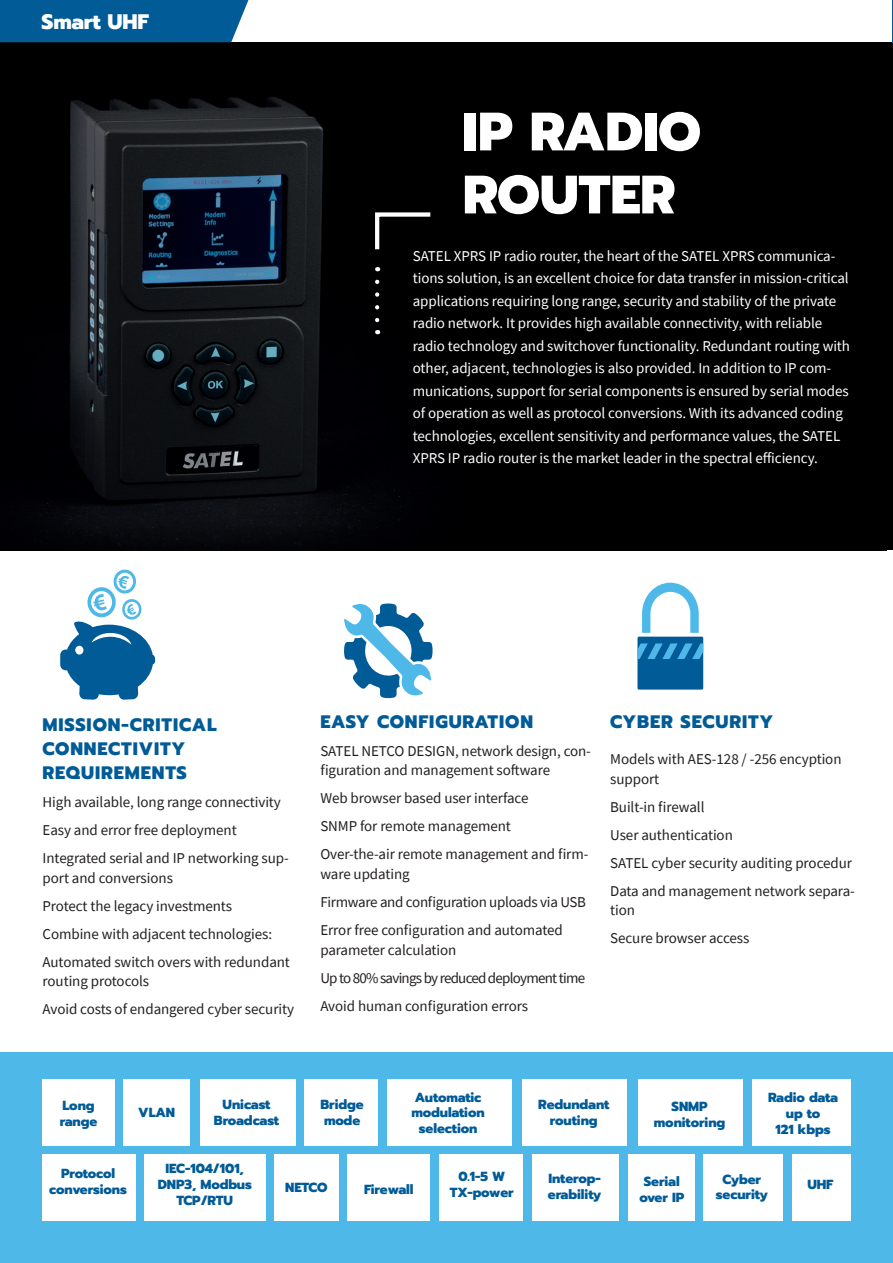
<style>
.page{position:relative;width:893px;height:1263px;background:#fff}
.page>*{position:absolute;margin:0;border:0;box-sizing:border-box;transform-origin:0 0}
.t1{font:800 54px/63px "Prompt";letter-spacing:-.005em;color:#fff}
.t2{font:800 20.85px "Prompt";letter-spacing:-.005em;color:#fff}
.Product_blue_HEAD{font:800 18px "Prompt";letter-spacing:.05em;color:#005b97}
.t3{font:15px/19.5px "Source Sans Pro";letter-spacing:-.005em;color:#231f20}
.t4{font:15px/22.5px "Source Sans Pro";letter-spacing:-.005em;color:#fff}
.t5{font:15px "Source Sans Pro";letter-spacing:-.05em;color:#231f20}
.t6{font:800 13.2px/15.8px "Prompt";letter-spacing:-.005em;color:#005b97;text-align:center}
</style>
<div class="page">
<img style="left:0;top:43px;width:887px;height:507px">
<div style="left:0;top:1052px;width:893px;height:211px;background:#4eb9e9"></div>
<div style="left:752px;top:1079px;width:98px;height:66px;background:#fff"></div>
<div style="left:43px;top:1154px;width:93px;height:66px;background:#fff"></div>
<div style="left:792px;top:1154px;width:58px;height:66px;background:#fff"></div>
<div style="left:533px;top:1154px;width:86px;height:66px;background:#fff"></div>
<div style="left:439px;top:1154px;width:83px;height:66px;background:#fff"></div>
<div style="left:703px;top:1154px;width:80px;height:66px;background:#fff"></div>
<div style="left:629px;top:1154px;width:66px;height:66px;background:#fff"></div>
<div style="left:347px;top:1154px;width:83px;height:66px;background:#fff"></div>
<div style="left:144px;top:1154px;width:121px;height:66px;background:#fff"></div>
<div style="left:305px;top:1079px;width:73px;height:66px;background:#fff"></div>
<div style="left:200px;top:1079px;width:96px;height:66px;background:#fff"></div>
<div style="left:124px;top:1079px;width:66px;height:66px;background:#fff"></div>
<div style="left:522px;top:1079px;width:105px;height:66px;background:#fff"></div>
<div style="left:274px;top:1154px;width:64px;height:66px;background:#fff"></div>
<div style="left:43px;top:1079px;width:72px;height:66px;background:#fff"></div>
<div style="left:638px;top:1079px;width:105px;height:66px;background:#fff"></div>
<div style="left:0;top:0;width:248px;height:42px;background:#005b97"></div>
<svg style="left:373px;top:210px;width:62px;height:43px;background:#232324"></svg>
<svg style="left:375px;top:282px;width:4px;height:52px"></svg>
<svg style="left:344px;top:603px;width:89px;height:95px"></svg>
<svg style="left:637px;top:583px;width:66px;height:107px"></svg>
<hr style="left:892px;top:0;width:1px;height:42px;background:#005b97">
<svg style="left:60px;top:569px;width:95px;height:131px"></svg>
<div style="left:387px;top:1079px;width:124px;height:66px;background:#fff"></div>
<p class="t2" style="left:42px;top:6px;width:109px">Smart UHF</p>
<p class="t1" style="left:463px;top:100px;width:240px">IP RADIO<br>ROUTER</p>
<p class="t4" style="left:413px;top:244px;width:439px">SATEL XPRS IP radio router, the heart of the SATEL XPRS communica&shy;tions solution, is an excellent choice for data transfer in mission-critical applications requiring long range, security and stability of the private radio network. It provides high available connectivity, with reliable radio technology and switchover functionality. Redundant routing with other, adjacent, technologies is also provided. In addition to IP com&shy;munications, support for serial components is ensured by serial modes of operation as well as protocol conversions. With its advanced coding technologies, excellent sensitivity and performance values, the SATEL XPRS IP radio router is the market leader in the spectral efficiency.</p>
<p class="Product_blue_HEAD" style="left:43px;top:711px;width:176px">MISSION-CRITICAL</p>
<p class="Product_blue_HEAD" style="left:43px;top:735px;width:144px">CONNECTIVITY</p>
<p class="Product_blue_HEAD" style="left:43px;top:759px;width:146px">REQUIREMENTS</p>
<p class="t3" style="left:43px;top:792px;width:240px">High available, long range connectivity</p>
<p class="t3" style="left:43px;top:820px;width:196px">Easy and error free deployment</p>
<p class="t3" style="left:43px;top:848px;width:248px">Integrated serial and IP networking sup&shy;port and conversions</p>
<p class="t3" style="left:43px;top:896px;width:191px">Protect the legacy investments</p>
<p class="t3" style="left:43px;top:924px;width:231px">Combine with adjacent technologies:</p>
<p class="t3" style="left:43px;top:952px;width:249px">Automated switch overs with redundant routing protocols</p>
<p class="t3" style="left:43px;top:999px;width:253px">Avoid costs of endangered cyber security</p>
<p class="Product_blue_HEAD" style="left:320px;top:708px;width:214px">EASY CONFIGURATION</p>
<p class="t3" style="left:320px;top:741px;width:272px">SATEL NETCO DESIGN, network design, con&shy;figuration and management software</p>
<p class="t3" style="left:320px;top:789px;width:210px">Web browser based user interface</p>
<p class="t3" style="left:320px;top:817px;width:192px">SNMP for remote management</p>
<p class="t3" style="left:320px;top:845px;width:270px">Over-the-air remote management and firm&shy;ware updating</p>
<p class="t3" style="left:320px;top:892px;width:267px">Firmware and configuration uploads via USB</p>
<p class="t3" style="left:320px;top:920px;width:244px">Error free configuration and automated parameter calculation</p>
<p class="t5" style="left:320px;top:968px;width:266px">Up to 80% savings by reduced deployment time</p>
<p class="t3" style="left:320px;top:996px;width:209px">Avoid human configuration errors</p>
<p class="Product_blue_HEAD" style="left:610px;top:708px;width:165px">CYBER SECURITY</p>
<p class="t3" style="left:610px;top:749px;width:233px">Models with AES-128 / -256 encyption support</p>
<p class="t3" style="left:610px;top:797px;width:96px">Built-in firewall</p>
<p class="t3" style="left:610px;top:825px;width:124px">User authentication</p>
<p class="t3" style="left:610px;top:853px;width:243px">SATEL cyber security auditing procedur</p>
<p class="t3" style="left:610px;top:881px;width:246px">Data and management network separa&shy;tion</p>
<p class="t3" style="left:610px;top:928px;width:141px">Secure browser access</p>
<p class="t6" style="left:412px;top:1089px;width:75px">Automatic modulation selection</p>
<p class="t6" style="left:538px;top:1096px;width:73px">Redundant</p>
<p class="t6" style="left:550px;top:1112px;width:49px">routing</p>
<p class="t6" style="left:320px;top:1097px;width:45px;text-align:left">Bridge mode</p>
<p class="t6" style="left:223px;top:1097px;width:49px">Unicast</p>
<p class="t6" style="left:214px;top:1113px;width:67px">Broadcast</p>
<p class="t6" style="left:60px;top:1098px;width:39px;text-align:left">Long range</p>
<p class="t6" style="left:672px;top:1099px;width:38px">SNMP</p>
<p class="t6" style="left:138px;top:1105px;width:38px">VLAN</p>
<p class="t6" style="left:654px;top:1115px;width:73px">monitoring</p>
<p class="t6" style="left:768px;top:1089px;width:71px">Radio data</p>
<p class="t6" style="left:786px;top:1105px;width:36px">up to</p>
<p class="t6" style="left:776px;top:1121px;width:56px">121 kbps</p>
<p class="t6" style="left:158px;top:1160px;width:96px">IEC-104/101,<br>DNP3, Modbus<br>TCP/RTU</p>
<p class="t6" style="left:49px;top:1166px;width:79px">Protocol conversions</p>
<p class="t6" style="left:807px;top:1177px;width:28px">UHF</p>
<p class="t6" style="left:450px;top:1168px;width:65px">0.1-5 W<br>TX-power</p>
<p class="t6" style="left:716px;top:1171px;width:54px">Cyber security</p>
<p class="t6" style="left:548px;top:1170px;width:55px;text-align:left">Interop&shy;erability</p>
<p class="t6" style="left:639px;top:1174px;width:46px">Serial over IP</p>
<p class="t6" style="left:285px;top:1180px;width:44px">NETCO</p>
<p class="t6" style="left:364px;top:1181px;width:51px">Firewall</p>
</div>
